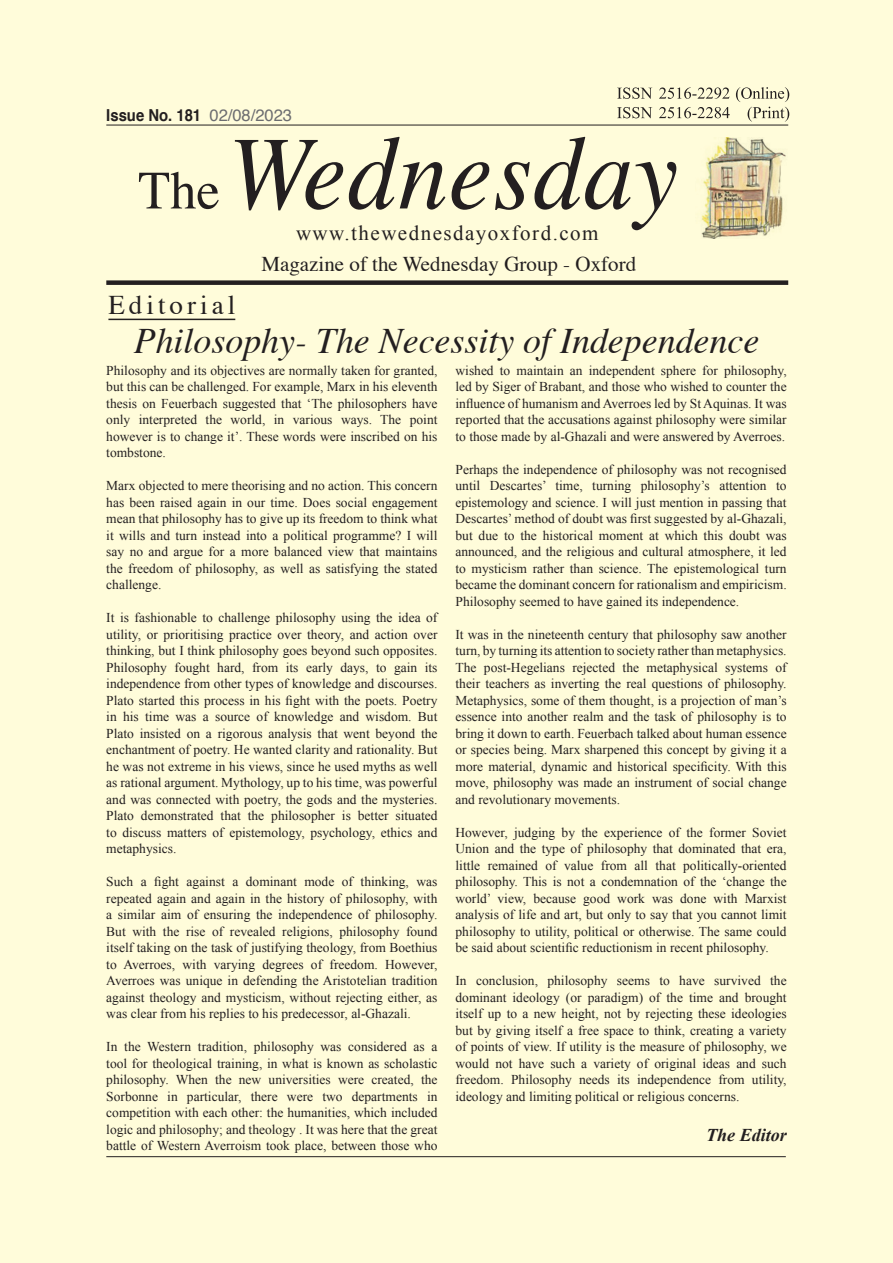
<style>
.page{position:relative;width:893px;height:1263px;background:#fffcda}
.page>*{position:absolute;margin:0;border:0;box-sizing:border-box;transform-origin:0 0}
.t1{font:italic 105px "Times";letter-spacing:.01em;color:#231f20;scale:.94 1}
.t2{font:italic 35.85px "Times";color:#231f20}
.t3{font:27px "Times";letter-spacing:.15em;color:#231f20}
.t4{font:21px "Times";color:#231f20}
.t5{font:21px "Times New Roman";letter-spacing:.07em;color:#231f20}
.t6{font:italic 700 18px "Times New Roman";color:#231f20}
.t7{font:700 16.5px "Helvetica";color:#231f20;scale:.9 1}
.t8{font:13.5px/16.5px "Times New Roman";color:#231f20;text-align:justify}
.s1{font-weight:400;color:#6c6d70}
.s2{font-style:normal;font-size:54px}
</style>
<div class="page">
<div style="left:106px;top:280px;width:682px;height:5px;background:#231f20"></div>
<hr style="left:106px;top:125px;width:682px;height:1px;background:#231f20">
<hr style="left:108px;top:319px;width:127px;height:1px;background:#231f20">
<img style="left:701px;top:137px;width:85px;height:101px">
<svg style="left:617px;top:87px;width:172px;height:35px"></svg>
<hr style="left:106px;top:1156px;width:680px;height:1px;background:#231f20">
<p class="t7" style="left:106px;top:102px;width:208px">Issue No. 181 <span class="s1">02/08/2023</span></p>
<p class="t1" style="left:138px;top:82px;width:576px"><span class="s2">The</span>Wednesday</p>
<p class="t5" style="left:296px;top:219px;width:304px">www.thewednesdayoxford.com</p>
<p class="t4" style="left:261px;top:244px;width:376px">Magazine of the Wednesday Group - Oxford</p>
<p class="t3" style="left:108px;top:280px;width:128px">Editorial</p>
<p class="t2" style="left:134px;top:310px;width:627px">Philosophy- The Necessity of Independence</p>
<p class="t8" style="left:106px;top:362px;width:333px">Philosophy and its objectives are normally taken for granted, but this can be challenged. For example, Marx in his eleventh thesis on Feuerbach suggested that ‘The philosophers have only interpreted the world, in various ways. The point however is to change it’. These words were inscribed on his tombstone.</p>
<p class="t8" style="left:106px;top:477px;width:333px">Marx objected to mere theorising and no action. This concern has been raised again in our time. Does social engagement mean that philosophy has to give up its freedom to think what it wills and turn instead into a political programme? I will say no and argue for a more balanced view that maintains the freedom of philosophy, as well as satisfying the stated challenge.</p>
<p class="t8" style="left:106px;top:609px;width:333px">It is fashionable to challenge philosophy using the idea of utility, or prioritising practice over theory, and action over thinking, but I think philosophy goes beyond such opposites.<br>Philosophy fought hard, from its early days, to gain its independence from other types of knowledge and discourses.<br>Plato started this process in his fight with the poets. Poetry in his time was a source of knowledge and wisdom. But Plato insisted on a rigorous analysis that went beyond the enchantment of poetry. He wanted clarity and rationality. But he was not extreme in his views, since he used myths as well as rational argument. Mythology, up to his time, was powerful and was connected with poetry, the gods and the mysteries.<br>Plato demonstrated that the philosopher is better situated to discuss matters of epistemology, psychology, ethics and metaphysics.</p>
<p class="t8" style="left:106px;top:873px;width:333px">Such a fight against a dominant mode of thinking, was repeated again and again in the history of philosophy, with a similar aim of ensuring the independence of philosophy.<br>But with the rise of revealed religions, philosophy found itself taking on the task of justifying theology, from Boethius to Averroes, with varying degrees of freedom. However, Averroes was unique in defending the Aristotelian tradition against theology and mysticism, without rejecting either, as was clear from his replies to his predecessor, al-Ghazali.</p>
<p class="t8" style="left:106px;top:1038px;width:333px">In the Western tradition, philosophy was considered as a tool for theological training, in what is known as scholastic philosophy. When the new universities were created, the Sorbonne in particular, there were two departments in competition with each other: the humanities, which included logic and philosophy; and theology . It was here that the great battle of Western Averroism took place, between those who</p>
<p class="t8" style="left:455px;top:362px;width:333px">wished to maintain an independent sphere for philosophy, led by Siger of Brabant, and those who wished to counter the influence of humanism and Averroes led by St Aquinas. It was reported that the accusations against philosophy were similar to those made by al-Ghazali and were answered by Averroes.</p>
<p class="t8" style="left:455px;top:461px;width:333px">Perhaps the independence of philosophy was not recognised until Descartes’ time, turning philosophy’s attention to epistemology and science. I will just mention in passing that Descartes’ method of doubt was first suggested by al-Ghazali, but due to the historical moment at which this doubt was announced, and the religious and cultural atmosphere, it led to mysticism rather than science. The epistemological turn became the dominant concern for rationalism and empiricism.<br>Philosophy seemed to have gained its independence.</p>
<p class="t8" style="left:455px;top:626px;width:333px">It was in the nineteenth century that philosophy saw another turn, by turning its attention to society rather than metaphysics.<br>The post-Hegelians rejected the metaphysical systems of their teachers as inverting the real questions of philosophy.<br>Metaphysics, some of them thought, is a projection of man’s essence into another realm and the task of philosophy is to bring it down to earth. Feuerbach talked about human essence or species being. Marx sharpened this concept by giving it a more material, dynamic and historical specificity. With this move, philosophy was made an instrument of social change and revolutionary movements.</p>
<p class="t8" style="left:455px;top:824px;width:333px">However, judging by the experience of the former Soviet Union and the type of philosophy that dominated that era, little remained of value from all that politically-oriented philosophy. This is not a condemnation of the ‘change the world’ view, because good work was done with Marxist analysis of life and art, but only to say that you cannot limit philosophy to utility, political or otherwise. The same could be said about scientific reductionism in recent philosophy.</p>
<p class="t8" style="left:455px;top:972px;width:333px">In conclusion, philosophy seems to have survived the dominant ideology (or paradigm) of the time and brought itself up to a new height, not by rejecting these ideologies but by giving itself a free space to think, creating a variety of points of view. If utility is the measure of philosophy, we would not have such a variety of original ideas and such freedom. Philosophy needs its independence from utility, ideology and limiting political or religious concerns.</p>
<p class="t6" style="left:706px;top:1123px;width:82px">The Editor</p>
</div>
